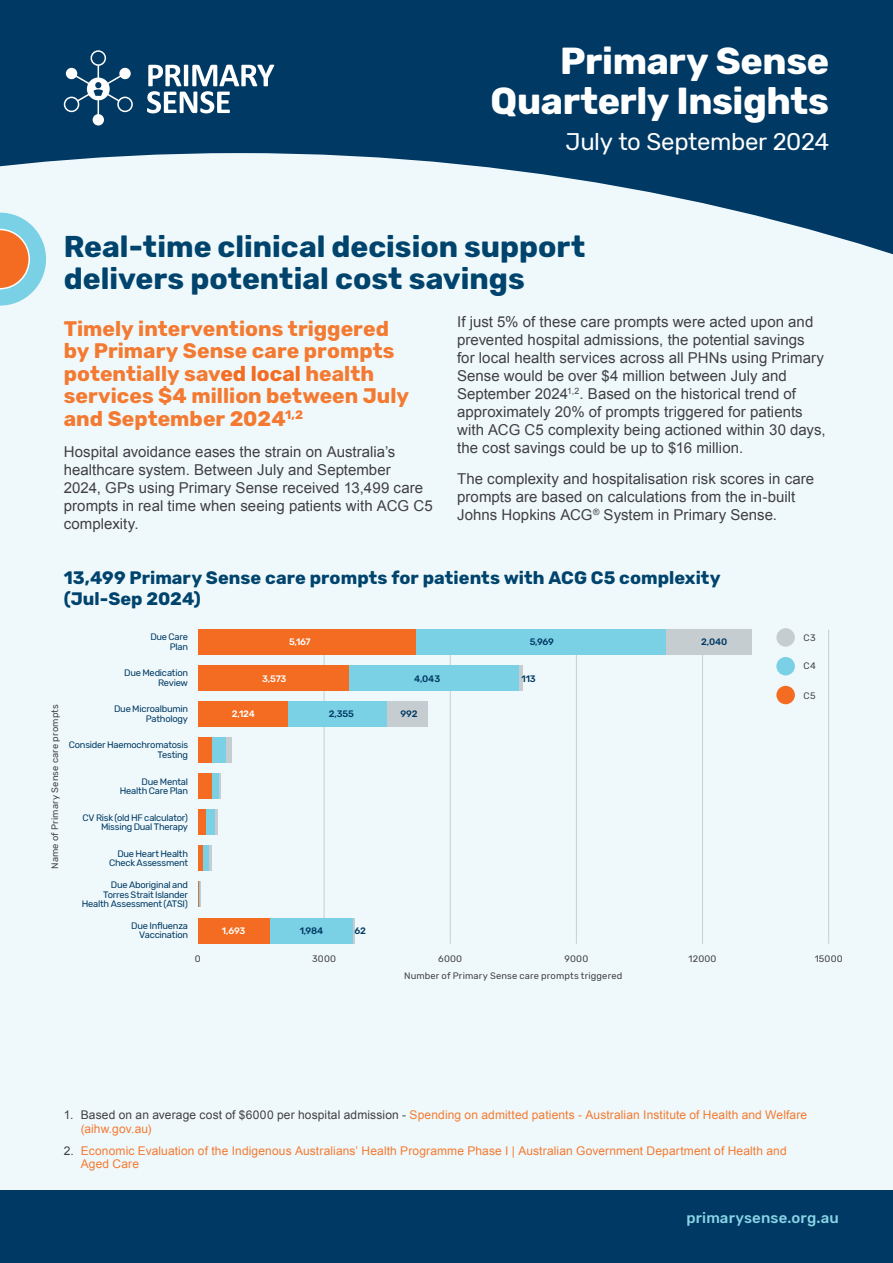
<style>
.page{position:relative;width:893px;height:1263px;background:#fff}
.page>*{position:absolute;margin:0;border:0;box-sizing:border-box;transform-origin:0 0}
.t1{font:700 37.5px/40.5px "Rubik";letter-spacing:-.01em;color:#fff;text-align:right}
.t2{font:700 30px/31.5px "Rubik";color:#00446e}
.t3{font:24px "Rubik";letter-spacing:-.015em;color:#fff}
.t4{font:700 21px/22.5px "Rubik";color:#f47a32}
.t5{font:700 18px/21px "Rubik";letter-spacing:.005em;color:#00446e}
.t6{font:15px/18px "Arial";letter-spacing:.005em;color:#414042}
.t7{font:500 15px "Rubik";letter-spacing:.01em;color:#88d4e6}
.t8{font:12px/13.5px "Arial";letter-spacing:.01em;color:#f47a32}
.t9{font:9.3px/9.3px "Rubik";letter-spacing:-.025em;color:#003963;text-align:right}
.t10{font:9.3px "Rubik";letter-spacing:.02em;color:#414042}
.t11{font:500 9.3px "Rubik";letter-spacing:-.015em;color:#003963}
.t12{font:500 9.3px "Rubik";letter-spacing:-.025em;color:#fff}
.s1{color:#f36c21}
.s2{color:#414042}
</style>
<div class="page">
<div style="left:0;top:0;width:893px;height:298px;background:#003963"></div>
<div style="left:0;top:153px;width:893px;height:1038px;background:#eff9fb"></div>
<div style="left:0;top:1191px;width:893px;height:72px;background:#003963"></div>
<hr style="left:324px;top:630px;width:1px;height:314px;background:#c6cdd1">
<hr style="left:450px;top:630px;width:1px;height:314px;background:#c6cdd1">
<hr style="left:576px;top:630px;width:1px;height:314px;background:#c6cdd1">
<hr style="left:702px;top:630px;width:1px;height:314px;background:#c6cdd1">
<hr style="left:828px;top:630px;width:1px;height:314px;background:#c6cdd1">
<div style="left:666px;top:629px;width:86px;height:26px;background:#c6cdd1"></div>
<div style="left:518px;top:665px;width:5px;height:26px;background:#c6cdd1"></div>
<div style="left:386px;top:701px;width:42px;height:26px;background:#c6cdd1"></div>
<div style="left:226px;top:737px;width:5px;height:26px;background:#c6cdd1"></div>
<hr style="left:219px;top:773px;width:2px;height:26px;background:#c6cdd1">
<svg style="left:214px;top:809px;width:4px;height:26px"></svg>
<hr style="left:209px;top:845px;width:2px;height:26px;background:#c6cdd1">
<hr style="left:353px;top:917px;width:2px;height:26px;background:#c6cdd1">
<div style="left:415px;top:629px;width:251px;height:26px;background:#7ad0e4"></div>
<div style="left:348px;top:665px;width:170px;height:26px;background:#7ad0e4"></div>
<div style="left:287px;top:701px;width:99px;height:26px;background:#7ad0e4"></div>
<div style="left:211px;top:737px;width:15px;height:26px;background:#7ad0e4"></div>
<div style="left:211px;top:773px;width:8px;height:26px;background:#7ad0e4"></div>
<div style="left:205px;top:809px;width:9px;height:26px;background:#7ad0e4"></div>
<div style="left:202px;top:845px;width:7px;height:26px;background:#7ad0e4"></div>
<div style="left:269px;top:917px;width:84px;height:26px;background:#7ad0e4"></div>
<div style="left:198px;top:629px;width:217px;height:26px;background:#f36c21"></div>
<div style="left:198px;top:665px;width:150px;height:26px;background:#f36c21"></div>
<div style="left:198px;top:701px;width:89px;height:26px;background:#f36c21"></div>
<div style="left:198px;top:737px;width:13px;height:26px;background:#f36c21"></div>
<div style="left:198px;top:773px;width:13px;height:26px;background:#f36c21"></div>
<div style="left:198px;top:809px;width:7px;height:26px;background:#f36c21"></div>
<hr style="left:198px;top:845px;width:4px;height:26px;background:#f36c21">
<svg style="left:198px;top:881px;width:3px;height:26px"></svg>
<div style="left:198px;top:917px;width:71px;height:26px;background:#f36c21"></div>
<div style="left:776px;top:686px;width:19px;height:18px;background:#f36c21;border-radius:50%"></div>
<div style="left:776px;top:657px;width:19px;height:18px;background:#7ad0e4;border-radius:50%"></div>
<div style="left:776px;top:628px;width:19px;height:19px;background:#c6cdd1;border-radius:50%"></div>
<svg style="left:0;top:213px;width:46px;height:93px;background:#bbbcaf"></svg>
<svg style="left:64px;top:50px;width:69px;height:76px"></svg>
<svg style="left:147px;top:65px;width:127px;height:48px"></svg>
<h1 class="t1" style="left:491px;top:41px;width:340px">Primary Sense<br>Quarterly Insights</h1>
<h3 class="t3" style="left:566px;top:128px;width:265px">July to September 2024</h3>
<h2 class="t2" style="left:64px;top:232px;width:523px">Real-time clinical decision support delivers potential cost savings</h2>
<h3 class="t4" style="left:64px;top:318px;width:347px">Timely interventions triggered by Primary Sense care prompts potentially sav<span class="s1">ed local</span> health services $4 million between July and September 2024<sup>1,2</sup></h3>
<p class="t6" style="left:64px;top:442px;width:370px">Hospital avoidance eases the strain on Australia’s healthcare system. Between July and September<br>2024, GPs using Primary Sense received 13,499 care prompts in real time when seeing patients with ACG C5 complexity.</p>
<p class="t6" style="left:457px;top:313px;width:370px">If just 5% of these care prompts were acted upon and prevented hospital admissions, the potential savings for local health services across all PHNs using Primary Sense would be over $4 million between July and September 2024<sup>1,2</sup>. Based on the historical trend of approximately 20% of prompts triggered for patients with ACG C5 complexity being actioned within 30 days, the cost savings could be up to $16 million.</p>
<p class="t6" style="left:457px;top:470px;width:359px">The complexity and hospitalisation risk scores in care prompts are based on calculations from the in-built<br>Johns Hopkins ACG<sup>®</sup> System in Primary Sense.</p>
<p class="t5" style="left:64px;top:568px;width:658px">13,499 Primary Sense care prompts for patients with ACG C5 complexity (Jul-Sep 2024)</p>
<p class="t10" style="left:50px;top:869px;width:166px;rotate:-90deg">Name of Primary Sense care prompts</p>
<p class="t9" style="left:150px;top:633px;width:39px">Due Care<br>Plan</p>
<p class="t9" style="left:124px;top:669px;width:65px">Due Medication<br>Review</p>
<p class="t9" style="left:114px;top:705px;width:76px">Due Microalbumin<br>Pathology</p>
<p class="t9" style="left:69px;top:741px;width:121px">Consider Haemochromatosis<br>Testing</p>
<p class="t9" style="left:120px;top:777px;width:70px">Due Mental<br>Health Care Plan</p>
<p class="t9" style="left:83px;top:813px;width:107px">CV Risk (old HF calculator)<br>Missing Dual Therapy</p>
<p class="t9" style="left:109px;top:849px;width:81px">Due Heart Health<br>Check Assessment</p>
<p class="t9" style="left:82px;top:881px;width:108px">Due Aboriginal and<br>Torres Strait Islander<br>Health Assessment (ATSI)</p>
<p class="t9" style="left:131px;top:921px;width:58px">Due Influenza<br>Vaccination</p>
<p class="t12" style="left:289px;top:636px;width:23px">5,167</p>
<p class="t11" style="left:530px;top:636px;width:26px">5,969</p>
<p class="t11" style="left:701px;top:636px;width:28px">2,040</p>
<p class="t12" style="left:262px;top:673px;width:26px">3,573</p>
<p class="t11" style="left:414px;top:673px;width:28px">4,043</p>
<p class="t11" style="left:522px;top:673px;width:16px">113</p>
<p class="t12" style="left:232px;top:709px;width:24px">2,124</p>
<p class="t11" style="left:329px;top:709px;width:27px">2,355</p>
<p class="t11" style="left:401px;top:709px;width:19px">992</p>
<p class="t12" style="left:222px;top:925px;width:25px">1,693</p>
<p class="t11" style="left:300px;top:925px;width:25px">1,984</p>
<p class="t11" style="left:354px;top:925px;width:13px">62</p>
<p class="t10" style="left:803px;top:632px;width:14px">C3</p>
<p class="t10" style="left:803px;top:661px;width:14px">C4</p>
<p class="t10" style="left:803px;top:691px;width:14px">C5</p>
<p class="t10" style="left:195px;top:954px;width:7px">0</p>
<p class="t10" style="left:312px;top:954px;width:25px">3000</p>
<p class="t10" style="left:438px;top:954px;width:25px">6000</p>
<p class="t10" style="left:564px;top:954px;width:25px">9000</p>
<p class="t10" style="left:689px;top:954px;width:29px">12000</p>
<p class="t10" style="left:815px;top:954px;width:30px">15000</p>
<p class="t10" style="left:404px;top:971px;width:220px">Number of Primary Sense care prompts triggered</p>
<p class="t8" style="left:81px;top:1108px;width:728px;text-indent:-17px"><span class="s2">1. Based on an average cost of $6000 per hospital admission -</span> Spending on admitted patients - Australian Institute of Health and Welfare (aihw.gov.au)</p>
<p class="t8" style="left:81px;top:1144px;width:707px;text-indent:-17px"><span class="s2">2.</span> Economic Evaluation of the Indigenous Australians’ Health Programme Phase I | Australian Government Department of Health and<br>Aged Care</p>
<p class="t7" style="left:686px;top:1209px;width:154px">primarysense.org.au</p>
</div>
